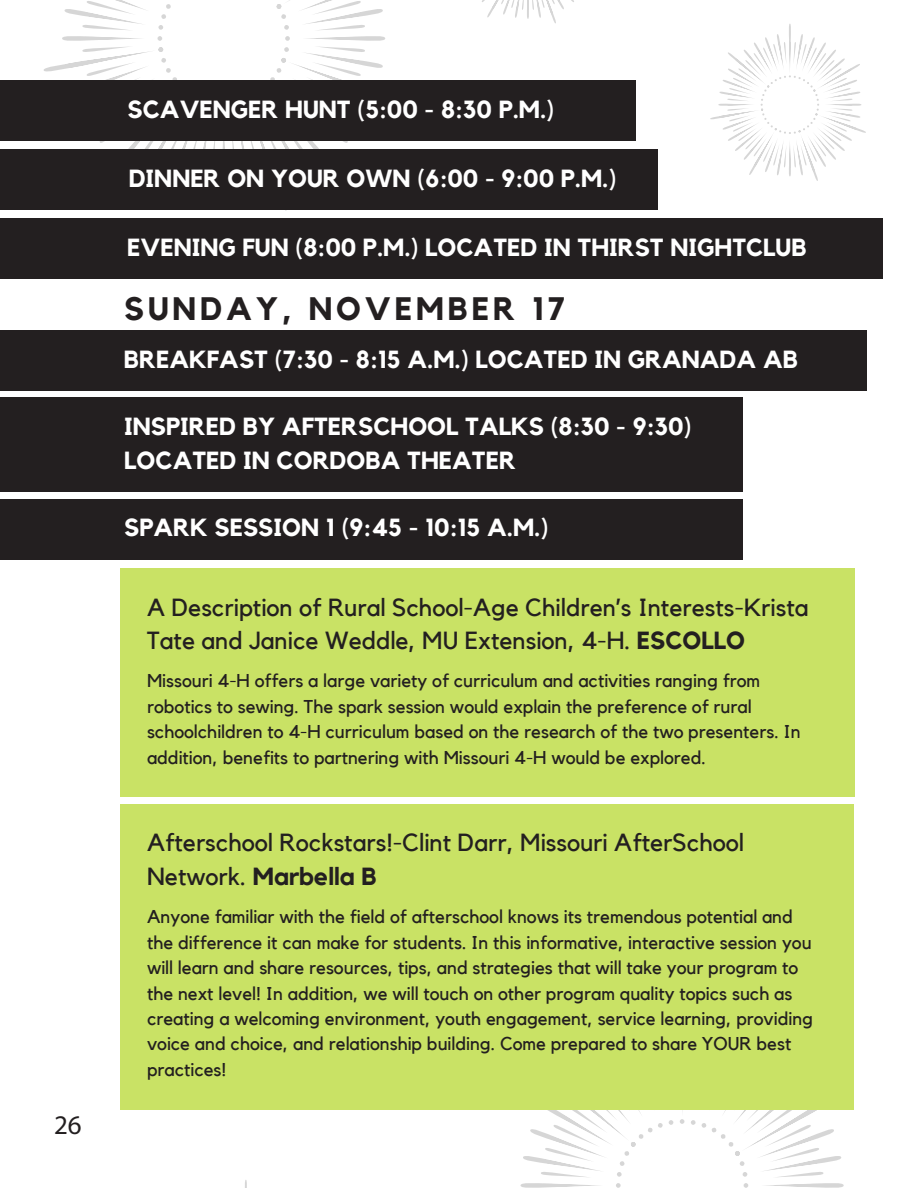
<style>
.page{position:relative;width:918px;height:1188px;background:#fff}
.page>*{position:absolute;margin:0;border:0;box-sizing:border-box;transform-origin:0 0}
.t1{font:700 32.4px "Kollektif";letter-spacing:.12em;color:#231f20}
.t2{font:27px "Myriad Pro";color:#231f20}
.t3{font:700 24.75px/33.6px "Kollektif";color:#fff}
.t4{font:24.75px/33.6px "Kollektif";color:#231f20}
.t5{font:18.45px/25.5px "Kollektif";color:#231f20}
.s1{font-weight:700}
</style>
<div class="page">
<div style="left:120px;top:568px;width:735px;height:229px;background:#c9e265"></div>
<div style="left:0;top:397px;width:742px;height:95px;background:#231f20"></div>
<svg style="left:502px;top:1109px;width:352px;height:79px"></svg>
<div style="left:120px;top:804px;width:734px;height:305px;background:#c9e265"></div>
<svg style="left:44px;top:0;width:341px;height:211px"></svg>
<svg style="left:482px;top:0;width:92px;height:23px"></svg>
<svg style="left:710px;top:24px;width:156px;height:157px"></svg>
<svg style="left:245px;top:1180px;width:2px;height:8px"></svg>
<div style="left:0;top:149px;width:658px;height:61px;background:#231f20"></div>
<div style="left:0;top:80px;width:635px;height:61px;background:#231f20"></div>
<div style="left:0;top:218px;width:882px;height:61px;background:#231f20"></div>
<div style="left:0;top:330px;width:867px;height:61px;background:#231f20"></div>
<div style="left:0;top:499px;width:742px;height:60px;background:#231f20"></div>
<p class="t2" style="left:54px;top:1108px;width:29px">26</p>
<p class="t3" style="left:128px;top:92px;width:428px">SCAVENGER HUNT (5:00 - 8:30 P.M.)</p>
<p class="t3" style="left:129px;top:162px;width:489px">DINNER ON YOUR OWN (6:00 - 9:00 P.M.)</p>
<p class="t3" style="left:127px;top:230px;width:681px">EVENING FUN (8:00 P.M.) LOCATED IN THIRST NIGHTCLUB</p>
<p class="t1" style="left:124px;top:290px;width:443px">SUNDAY, NOVEMBER 17</p>
<p class="t3" style="left:124px;top:342px;width:676px">BREAKFAST (7:30 - 8:15 A.M.) LOCATED IN GRANADA AB</p>
<p class="t3" style="left:124px;top:410px;width:569px">INSPIRED BY AFTERSCHOOL TALKS (8:30 - 9:30)<br>LOCATED IN CORDOBA THEATER</p>
<p class="t3" style="left:124px;top:511px;width:426px">SPARK SESSION 1 (9:45 - 10:15 A.M.)</p>
<p class="t4" style="left:147px;top:590px;width:663px">A Description of Rural School-Age Children’s Interests-Krista<br>Tate and Janice Weddle, MU Extension, 4-H. <span class="s1">ESCOLLO</span></p>
<p class="t5" style="left:147px;top:668px;width:655px">Missouri 4-H offers a large variety of curriculum and activities ranging from robotics to sewing. The spark session would explain the preference of rural schoolchildren to 4-H curriculum based on the research of the two presenters. In addition, benefits to partnering with Missouri 4-H would be explored.</p>
<p class="t4" style="left:147px;top:826px;width:599px">Afterschool Rockstars!-Clint Darr, Missouri AfterSchool<br>Network. <span class="s1">Marbella B</span></p>
<p class="t5" style="left:147px;top:904px;width:668px">Anyone familiar with the field of afterschool knows its tremendous potential and the difference it can make for students. In this informative, interactive session you will learn and share resources, tips, and strategies that will take your program to the next level! In addition, we will touch on other program quality topics such as creating a welcoming environment, youth engagement, service learning, providing voice and choice, and relationship building. Come prepared to share YOUR best practices!</p>
</div>
